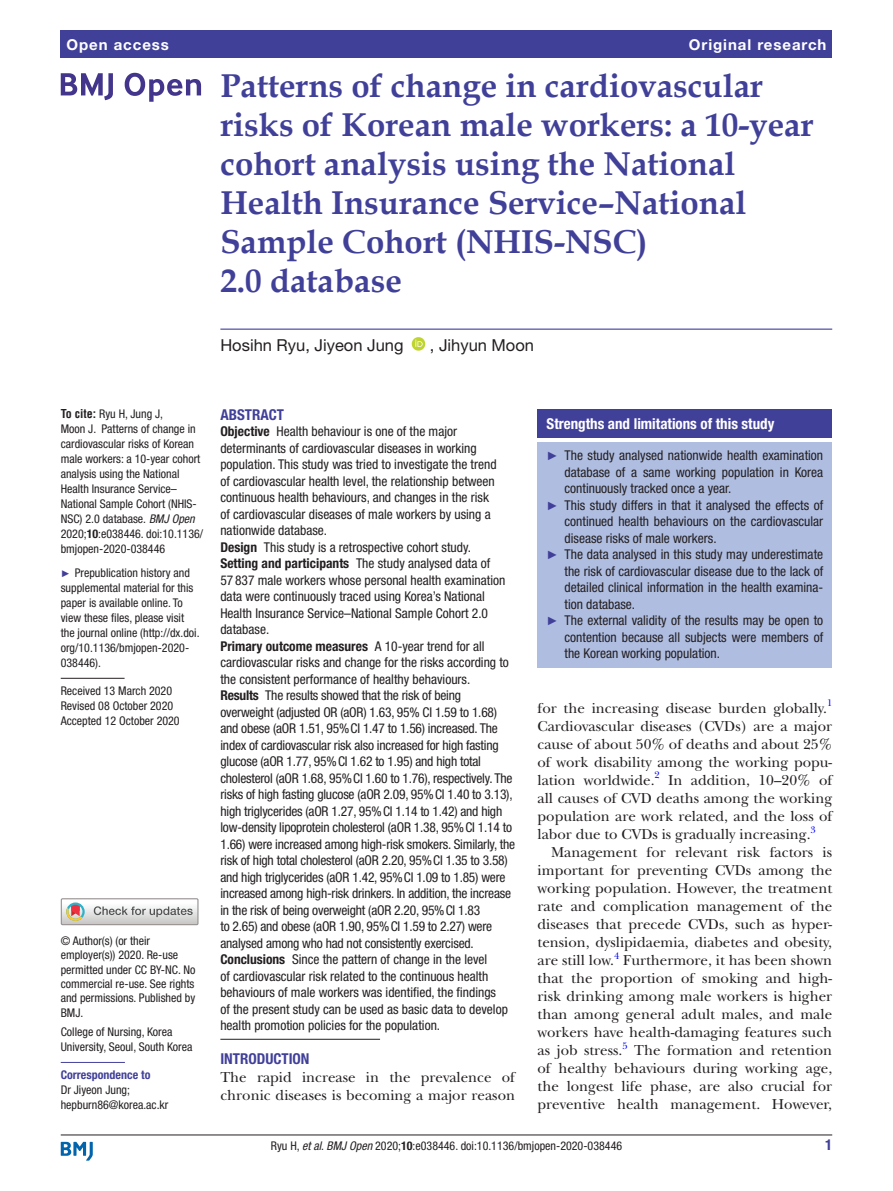
<style>
.page{position:relative;width:893px;height:1191px;background:#fff}
.page>*{position:absolute;margin:0;border:0;box-sizing:border-box;transform-origin:0 0}
.t1{font:700 33px/39px "Book Antiqua";color:#414099}
.t2{font:16.5px "Helvetica Neue LT Std";color:#231f20}
.t3{font:15px/18px "New Baskerville";color:#231f20;text-align:justify}
.t4{font:700 condensed 15px "Helvetica Neue LT Std";color:#fff}
.t5{font:700 15px "Helvetica Neue LT Std";letter-spacing:.065em;color:#fff}
.t6{font:700 condensed 15px "Helvetica Neue LT Std";color:#414099}
.t7{font:condensed 13.5px/16.5px "Helvetica Neue LT Std";color:#231f20}
.t8{font:condensed 12px/15px "Helvetica Neue LT Std";color:#231f20}
.t9{font:700 condensed 12px "Helvetica Neue LT Std";color:#414099}
.t10{font:9.9px "New Baskerville";color:#00f}
.s1{font-family:"Helvetica LT Std";font-weight:700}
.s2{font-style:italic}
.s3{font-weight:700}
.s4{font-family:"Arial";font-stretch:normal;font-size:9.75px;color:#414099}
.s5{font-family:"Arial";font-stretch:normal;font-size:12px;color:#414099}
</style>
<div class="page">
<hr style="left:61px;top:1134px;width:771px;height:1px;background:#231f20">
<svg style="left:61px;top:1141px;width:32px;height:19px"></svg>
<div style="left:61px;top:31px;width:771px;height:27px;background:#414099"></div>
<hr style="left:220px;top:328px;width:612px;height:2px;background:#414099">
<svg style="left:412px;top:337px;width:13px;height:14px"></svg>
<hr style="left:61px;top:678px;width:64px;height:1px;background:#231f20">
<hr style="left:61px;top:1062px;width:64px;height:1px;background:#414099">
<svg style="left:61px;top:73px;width:52px;height:27px"></svg>
<svg style="left:125px;top:73px;width:76px;height:29px"></svg>
<div style="left:61px;top:898px;width:138px;height:27px;border:1px solid #969090"></div>
<svg style="left:61px;top:898px;width:137px;height:26px"></svg>
<hr style="left:220px;top:1039px;width:160px;height:1px;background:#231f20">
<div style="left:538px;top:409px;width:294px;height:29px;background:#414099"></div>
<div style="left:538px;top:442px;width:294px;height:225px;background:#afbde1"></div>
<p class="t5" style="left:66px;top:35px;width:104px">Open access</p>
<p class="t5" style="left:689px;top:35px;width:139px">Original research</p>
<h1 class="t1" style="left:220px;top:66px;width:595px">Patterns of change in cardiovascular risks of Korean male workers: a 10-year cohort analysis using the National<br>Health Insurance Service–National<br>Sample Cohort (NHIS-NSC)<br>2.0 database</h1>
<p class="t2" style="left:220px;top:335px;width:185px">Hosihn Ryu, Jiyeon Jung</p>
<p class="t2" style="left:430px;top:335px;width:106px">, Jihyun Moon</p>
<p class="t8" style="left:61px;top:406px;width:144px"><span class="s1">To cite:</span> Ryu H, Jung J,<br>Moon J. Patterns of change in cardiovascular risks of Korean male workers: a 10-year cohort analysis using the National<br>Health Insurance Service–<br>National Sample Cohort (NHIS-<br>NSC) 2.0 database. <span class="s2">BMJ Open<br></span>2020;<span class="s3">10</span>:e038446. doi:10.1136/ bmjopen-2020-038446</p>
<p class="t8" style="left:61px;top:565px;width:140px"><span class="s4">►</span> Prepublication history and supplemental material for this paper is available online. To view these files, please visit the journal online (http://dx.doi. org/10.1136/bmjopen-2020-<br>038446).</p>
<p class="t8" style="left:61px;top:683px;width:120px">Received 13 March 2020<br>Revised 08 October 2020<br>Accepted 12 October 2020</p>
<p class="t8" style="left:61px;top:933px;width:136px;line-height:14.4px">© Author(s) (or their employer(s)) 2020. Re-use permitted under CC BY-NC. No commercial re-use. See rights and permissions. Published by<br>BMJ.</p>
<p class="t8" style="left:61px;top:1024px;width:133px">College of Nursing, Korea<br>University, Seoul, South Korea</p>
<p class="t9" style="left:61px;top:1067px;width:91px">Correspondence to</p>
<p class="t8" style="left:61px;top:1082px;width:109px">Dr Jiyeon Jung; hepburn86@korea.ac.kr</p>
<p class="t6" style="left:220px;top:405px;width:65px">ABSTRACT</p>
<p class="t7" style="left:220px;top:423px;width:296px"><span class="s3">Objective</span> Health behaviour is one of the major determinants of cardiovascular diseases in working population. This study was tried to investigate the trend<br>of cardiovascular health level, the relationship between continuous health behaviours, and changes in the risk<br>of cardiovascular diseases of male workers by using a nationwide database.<br><span class="s3">Design</span> This study is a retrospective cohort study.<br><span class="s3">Setting and participants</span> The study analysed data of<br>57 837 male workers whose personal health examination data were continuously traced using Korea’s National Health Insurance Service–National Sample Cohort 2.0 database.<br><span class="s3">Primary outcome measures</span> A 10-year trend for all cardiovascular risks and change for the risks according to the consistent performance of healthy behaviours.<br><span class="s3">Results</span> The results showed that the risk of being overweight (adjusted OR (aOR) 1.63, 95% CI 1.59 to 1.68) and obese (aOR 1.51, 95%CI 1.47 to 1.56) increased. The index of cardiovascular risk also increased for high fasting glucose (aOR 1.77, 95%CI 1.62 to 1.95) and high total cholesterol (aOR 1.68, 95%CI 1.60 to 1.76), respectively. The risks of high fasting glucose (aOR 2.09, 95%CI 1.40 to 3.13), high triglycerides (aOR 1.27, 95%CI 1.14 to 1.42) and high low-density lipoprotein cholesterol (aOR 1.38, 95%CI 1.14 to 1.66) were increased among high-risk smokers. Similarly, the risk of high total cholesterol (aOR 2.20, 95%CI 1.35 to 3.58) and high triglycerides (aOR 1.42, 95%CI 1.09 to 1.85) were increased among high-risk drinkers. In addition, the increase in the risk of being overweight (aOR 2.20, 95%CI 1.83<br>to 2.65) and obese (aOR 1.90, 95%CI 1.59 to 2.27) were analysed among who had not consistently exercised.<br><span class="s3">Conclusions</span> Since the pattern of change in the level<br>of cardiovascular risk related to the continuous health behaviours of male workers was identified, the findings<br>of the present study can be used as basic data to develop health promotion policies for the population.</p>
<p class="t6" style="left:220px;top:1049px;width:91px">INTRODUCTION</p>
<p class="t3" style="left:220px;top:1068px;width:296px">The rapid increase in the prevalence of chronic diseases is becoming a major reason</p>
<p class="t4" style="left:547px;top:414px;width:229px">Strengths and limitations of this study</p>
<p class="t7" style="left:547px;top:447px;width:278px"><span class="s5">►</span> The study analysed nationwide health examination</p>
<p class="t7" style="left:565px;top:464px;width:260px">database of a same working population in Korea</p>
<p class="t7" style="left:565px;top:480px;width:168px">continuously tracked once a year.</p>
<p class="t7" style="left:547px;top:497px;width:278px"><span class="s5">►</span> This study differs in that it analysed the effects of</p>
<p class="t7" style="left:565px;top:513px;width:260px">continued health behaviours on the cardiovascular</p>
<p class="t7" style="left:565px;top:530px;width:154px">disease risks of male workers.</p>
<p class="t7" style="left:547px;top:546px;width:278px"><span class="s5">►</span> The data analysed in this study may underestimate</p>
<p class="t7" style="left:565px;top:563px;width:260px">the risk of cardiovascular disease due to the lack of</p>
<p class="t7" style="left:565px;top:579px;width:260px">detailed clinical information in the health examina-</p>
<p class="t7" style="left:565px;top:596px;width:72px">tion database.</p>
<p class="t7" style="left:547px;top:612px;width:278px"><span class="s5">►</span> The external validity of the results may be open to</p>
<p class="t7" style="left:565px;top:629px;width:260px">contention because all subjects were members of</p>
<p class="t7" style="left:565px;top:645px;width:157px">the Korean working population.</p>
<p class="t3" style="left:538px;top:699px;width:291px">for the increasing disease burden globally.</p>
<p class="t10" style="left:827px;top:697px;width:7px">1</p>
<p class="t3" style="left:538px;top:717px;width:296px">Cardiovascular diseases (CVDs) are a major cause of about 50% of deaths and about 25% of work disability among the working popu&shy;lation worldwide.</p>
<p class="t10" style="left:655px;top:769px;width:7px">2</p>
<p class="t3" style="left:538px;top:771px;width:296px;text-indent:131px">In addition, 10–20% of all causes of CVD deaths among the working population are work related, and the loss of labor due to CVDs is gradually increasing.</p>
<p class="t10" style="left:811px;top:823px;width:7px">3</p>
<p class="t3" style="left:538px;top:843px;width:296px;text-indent:14px">Management for relevant risk factors is important for preventing CVDs among the working population. However, the treatment rate and complication management of the diseases that precede CVDs, such as hyper&shy;tension, dyslipidaemia, diabetes and obesity, are still low.</p>
<p class="t10" style="left:614px;top:949px;width:7px">4</p>
<p class="t3" style="left:538px;top:951px;width:296px;text-indent:86px">Furthermore, it has been shown that the proportion of smoking and high&shy;risk drinking among male workers is higher than among general adult males, and male workers have health-damaging features such as job stress.<sup>5</sup> The formation and retention of healthy behaviours during working age, the longest life phase, are also crucial for preventive health management. However,</p>
<p class="t8" style="left:271px;top:1137px;width:353px">Ryu H, <span class="s2">et al</span>. <span class="s2">BMJ Open</span> 2020;<span class="s3">10</span>:e038446. doi:10.1136/bmjopen-2020-038446</p>
<p class="t6" style="left:825px;top:1135px;width:9px">1</p>
</div>
